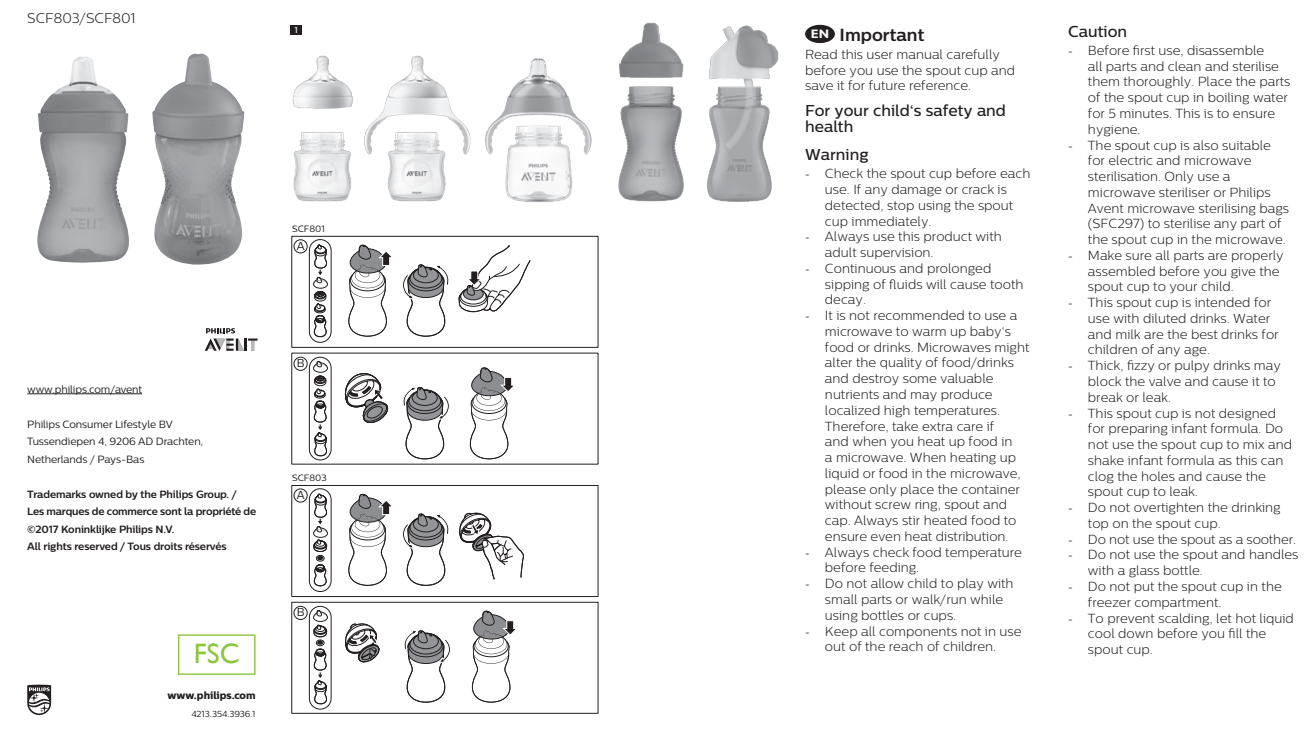
<style>
.page{position:relative;width:1315px;height:735px;background:#fff}
.page>*{position:absolute;margin:0;border:0;box-sizing:border-box;transform-origin:0 0}
.t1{font:28px "Gill Sans Alt One WGL";color:#8bc63e}
.t2{font:700 17.5px "Centrale Sans";color:#231f20}
.t3{font:500 15.75px/15.8px "Centrale Sans";color:#231f20}
.t4{font:300 14px "Centrale Sans";color:#231f20}
.t5{font:300 13.12px/15.8px "Centrale Sans";color:#231f20}
.t6{font:11.55px "Centrale Sans";color:#231f20}
.t7{font:700 10.5px/17.5px "Centrale Sans";letter-spacing:-.015em;color:#231f20}
.t8{font:10.5px/17.5px "Centrale Sans";letter-spacing:-.01em;color:#231f20}
.t9{font:10.5px "Centrale Sans X Bold";color:#231f20}
.t10{font:9.1px "Centrale Sans";color:#231f20}
.t11{font:8.75px "Centrale Sans";color:#231f20}
.t12{font:500 8.58px "Centrale Sans";color:#fff}
.s1{font-family:"Gill Sans Alt One WGL";font-size:12.25px;color:#fff}
.s2{font-family:"Minion Pro";font-weight:400}
</style>
<div class="page">
<div style="left:805px;top:25px;width:30px;height:18px;background:#231f20;border-radius:50%"></div>
<svg style="left:205px;top:328px;width:52px;height:22px"></svg>
<svg style="left:27px;top:684px;width:24px;height:30px"></svg>
<hr style="left:27px;top:393px;width:115px;height:1px;background:#231f20">
<div style="left:178px;top:634px;width:77px;height:40px;border:1px solid #8bc63e"></div>
<img style="left:37px;top:56px;width:92px;height:206px">
<img style="left:152px;top:53px;width:92px;height:212px">
<img style="left:290px;top:22px;width:489px;height:180px">
<div style="left:290px;top:25px;width:12px;height:9px;background:#231f20"></div>
<svg style="left:291px;top:485px;width:307px;height:228px"></svg>
<div style="left:309px;top:488px;width:22px;height:103px;background:#fff;border-radius:11px"></div>
<div style="left:309px;top:488px;width:22px;height:103px;border:1px solid #231f20;border-radius:11px"></div>
<div style="left:294px;top:488px;width:13px;height:14px;background:#fff;border-radius:50%"></div>
<div style="left:294px;top:488px;width:13px;height:14px;border:1px solid #231f20;border-radius:50%"></div>
<svg style="left:402px;top:512px;width:47px;height:73px"></svg>
<svg style="left:348px;top:493px;width:45px;height:92px"></svg>
<div style="left:294px;top:606px;width:13px;height:13px;background:#fff;border-radius:50%"></div>
<div style="left:294px;top:605px;width:13px;height:14px;border:1px solid #231f20;border-radius:50%"></div>
<svg style="left:459px;top:511px;width:66px;height:68px"></svg>
<svg style="left:313px;top:493px;width:15px;height:93px"></svg>
<svg style="left:313px;top:609px;width:15px;height:94px"></svg>
<svg style="left:344px;top:622px;width:36px;height:41px"></svg>
<svg style="left:404px;top:628px;width:47px;height:74px"></svg>
<svg style="left:472px;top:610px;width:46px;height:92px"></svg>
<svg style="left:291px;top:235px;width:307px;height:229px"></svg>
<div style="left:309px;top:239px;width:22px;height:103px;background:#fff;border-radius:11px"></div>
<div style="left:309px;top:239px;width:22px;height:103px;border:1px solid #231f20;border-radius:11px"></div>
<div style="left:294px;top:239px;width:13px;height:14px;background:#fff;border-radius:50%"></div>
<div style="left:294px;top:239px;width:13px;height:14px;border:1px solid #231f20;border-radius:50%"></div>
<svg style="left:458px;top:243px;width:73px;height:70px"></svg>
<svg style="left:402px;top:263px;width:47px;height:74px"></svg>
<svg style="left:348px;top:244px;width:45px;height:92px"></svg>
<svg style="left:403px;top:385px;width:47px;height:74px"></svg>
<svg style="left:470px;top:367px;width:46px;height:92px"></svg>
<svg style="left:313px;top:244px;width:15px;height:93px"></svg>
<svg style="left:313px;top:360px;width:15px;height:96px"></svg>
<div style="left:294px;top:357px;width:13px;height:13px;background:#fff;border-radius:50%"></div>
<div style="left:294px;top:357px;width:13px;height:13px;border:1px solid #231f20;border-radius:50%"></div>
<svg style="left:344px;top:371px;width:45px;height:52px"></svg>
<p class="t4" style="left:27px;top:10px;width:110px">SCF803/SCF801</p>
<p class="t12" style="left:294px;top:25px;width:5px">1</p>
<p class="t10" style="left:292px;top:223px;width:34px">SCF801</p>
<p class="t6" style="left:297px;top:238px;width:9px">A</p>
<p class="t8" style="left:27px;top:380px;width:116px">www.philips.com/avent</p>
<p class="t8" style="left:27px;top:415px;width:177px">Philips Consumer Lifestyle BV<br>Tussendiepen 4, 9206 AD Drachten,<br>Netherlands / Pays-Bas</p>
<p class="t7" style="left:27px;top:485px;width:230px">Trademarks owned by the Philips Group. / Les marques de commerce sont la propriété de ©2017 Koninklijke Philips N.V.<br>All rights reserved / Tous droits réservés</p>
<h1 class="t1" style="left:194px;top:633px;width:47px">FSC</h1>
<p class="t9" style="left:167px;top:688px;width:89px">www.philips.com</p>
<p class="t11" style="left:191px;top:708px;width:66px">4213.354.3936.1</p>
<p class="t6" style="left:297px;top:355px;width:9px">B</p>
<p class="t10" style="left:292px;top:471px;width:36px">SCF803</p>
<p class="t6" style="left:297px;top:487px;width:9px">A</p>
<p class="t6" style="left:297px;top:604px;width:9px">B</p>
<h2 class="t2" style="left:811px;top:24px;width:115px"><span class="s1">EN</span> Important</h2>
<p class="t5" style="left:805px;top:46px;width:211px">Read this user manual carefully before you use the spout cup and save it for future reference.</p>
<p class="t3" style="left:805px;top:102px;width:202px">For your child‘s safety and health</p>
<p class="t3" style="left:805px;top:146px;width:65px">Warning</p>
<p class="t5" style="left:825px;top:165px;width:207px;text-indent:-20px"><span class="s2">-</span> Check the spout cup before each use. If any damage or crack is detected, stop using the spout cup immediately.</p>
<p class="t5" style="left:825px;top:228px;width:178px;text-indent:-20px"><span class="s2">-</span> Always use this product with adult supervision.</p>
<p class="t5" style="left:825px;top:260px;width:200px;text-indent:-20px"><span class="s2">-</span> Continuous and prolonged sipping of fluids will cause tooth decay.</p>
<p class="t5" style="left:825px;top:307px;width:206px;text-indent:-20px"><span class="s2">-</span> It is not recommended to use a microwave to warm up baby‘s food or drinks. Microwaves might alter the quality of food/drinks and destroy some valuable nutrients and may produce localized high temperatures.<br>Therefore, take extra care if<br>and when you heat up food in<br>a microwave. When heating up liquid or food in the microwave, please only place the container without screw ring, spout and cap. Always stir heated food to ensure even heat distribution.</p>
<p class="t5" style="left:825px;top:543px;width:199px;text-indent:-20px"><span class="s2">-</span> Always check food temperature before feeding.</p>
<p class="t5" style="left:825px;top:575px;width:190px;text-indent:-20px"><span class="s2">-</span> Do not allow child to play with small parts or walk/run while using bottles or cups.</p>
<p class="t5" style="left:805px;top:622px;width:218px;text-align:center"><span class="s2">-</span> Keep all components not in use out of the reach of children.</p>
<p class="t3" style="left:1068px;top:23px;width:61px">Caution</p>
<p class="t5" style="left:1088px;top:42px;width:204px;text-indent:-20px"><span class="s2">-</span> Before first use, disassemble<br>all parts and clean and sterilise them thoroughly. Place the parts of the spout cup in boiling water for 5 minutes. This is to ensure hygiene.</p>
<p class="t5" style="left:1088px;top:137px;width:203px;text-indent:-20px"><span class="s2">-</span> The spout cup is also suitable for electric and microwave sterilisation. Only use a microwave steriliser or Philips<br>Avent microwave sterilising bags (SFC297) to sterilise any part of the spout cup in the microwave.</p>
<p class="t5" style="left:1088px;top:247px;width:197px;text-indent:-20px"><span class="s2">-</span> Make sure all parts are properly assembled before you give the spout cup to your child.</p>
<p class="t5" style="left:1088px;top:294px;width:192px;text-indent:-20px"><span class="s2">-</span> This spout cup is intended for use with diluted drinks. Water and milk are the best drinks for children of any age.</p>
<p class="t5" style="left:1088px;top:357px;width:194px;text-indent:-20px"><span class="s2">-</span> Thick, fizzy or pulpy drinks may block the valve and cause it to break or leak.</p>
<p class="t5" style="left:1088px;top:404px;width:206px;text-indent:-20px"><span class="s2">-</span> This spout cup is not designed for preparing infant formula. Do not use the spout cup to mix and shake infant formula as this can clog the holes and cause the spout cup to leak.</p>
<p class="t5" style="left:1088px;top:499px;width:194px;text-indent:-20px"><span class="s2">-</span> Do not overtighten the drinking top on the spout cup.</p>
<p class="t5" style="left:1068px;top:530px;width:229px"><span class="s2">-</span> Do not use the spout as a soother.</p>
<p class="t5" style="left:1088px;top:546px;width:212px;text-indent:-20px"><span class="s2">-</span> Do not use the spout and handles with a glass bottle.</p>
<p class="t5" style="left:1088px;top:578px;width:195px;text-indent:-20px"><span class="s2">-</span> Do not put the spout cup in the freezer compartment.</p>
<p class="t5" style="left:1088px;top:609px;width:207px;text-indent:-20px"><span class="s2">-</span> To prevent scalding, let hot liquid cool down before you fill the spout cup.</p>
</div>
